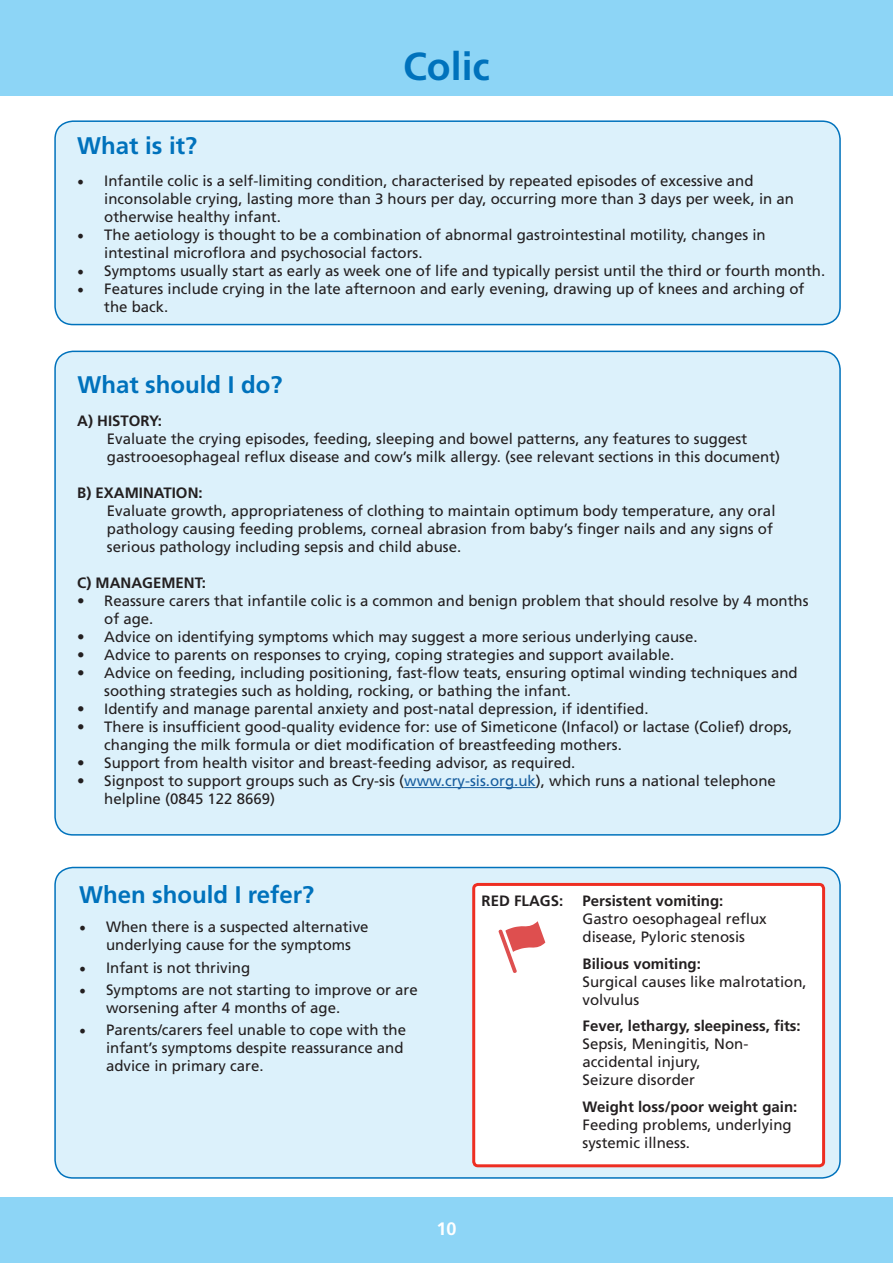
<style>
.page{position:relative;width:893px;height:1263px;background:#fff}
.page>*{position:absolute;margin:0;border:0;box-sizing:border-box;transform-origin:0 0}
.t1{font:700 39px "Frutiger LT Std";color:#0072bc}
.t2{font:700 24px "Frutiger LT Std";color:#0072bc}
.t3{font:700 18px "Frutiger LT Std";color:#fff}
.t4{font:15px/18px "Frutiger LT Std";color:#231f20}
.t5{font:700 15px "Frutiger LT Std";color:#231f20}
.s1{font-family:"Minion Pro";font-size:18px}
.s2{color:#175d9e}
.s3{font-weight:700}
</style>
<div class="page">
<div style="left:0;top:1197px;width:893px;height:66px;background:#8dd5f6"></div>
<div style="left:55px;top:867px;width:785px;height:311px;background:#dcf1fb;border-radius:18px"></div>
<div style="left:54px;top:867px;width:787px;height:312px;border:2px solid #0072bc;border-radius:18px"></div>
<div style="left:474px;top:884px;width:350px;height:282px;background:#fff;border-radius:4px"></div>
<div style="left:472px;top:883px;width:353px;height:284px;border:3px solid #ee2e22;border-radius:4px"></div>
<div style="left:55px;top:121px;width:785px;height:204px;background:#dcf1fb;border-radius:18px"></div>
<div style="left:54px;top:120px;width:787px;height:205px;border:2px solid #0072bc;border-radius:18px"></div>
<div style="left:0;top:0;width:893px;height:96px;background:#8dd5f6"></div>
<div style="left:55px;top:351px;width:785px;height:484px;background:#dcf1fb;border-radius:18px"></div>
<hr style="left:404px;top:787px;width:132px;height:1px;background:#175d9e">
<svg style="left:498px;top:921px;width:47px;height:52px"></svg>
<p class="t2" style="left:77px;top:132px;width:122px">What is it?</p>
<p class="t1" style="left:403px;top:44px;width:88px">Colic</p>
<p class="t4" style="left:104px;top:172px;width:691px;text-indent:-27px"><span class="s1">•</span> Infantile colic is a self-limiting condition, characterised by repeated episodes of excessive and inconsolable crying, lasting more than 3 hours per day, occurring more than 3 days per week, in an otherwise healthy infant.</p>
<p class="t4" style="left:104px;top:226px;width:663px;text-indent:-27px"><span class="s1">•</span> The aetiology is thought to be a combination of abnormal gastrointestinal motility, changes in intestinal microflora and psychosocial factors.</p>
<p class="t4" style="left:77px;top:262px;width:750px"><span class="s1">•</span> Symptoms usually start as early as week one of life and typically persist until the third or fourth month.</p>
<p class="t4" style="left:104px;top:280px;width:702px;text-indent:-27px"><span class="s1">•</span> Features include crying in the late afternoon and early evening, drawing up of knees and arching of the back.</p>
<p class="t2" style="left:77px;top:370px;width:206px">What should I do?</p>
<p class="t5" style="left:77px;top:412px;width:86px">A) HISTORY:</p>
<p class="t4" style="left:107px;top:430px;width:675px">Evaluate the crying episodes, feeding, sleeping and bowel patterns, any features to suggest gastrooesophageal reflux disease and cow’s milk allergy. (see relevant sections in this document)</p>
<p class="t5" style="left:77px;top:484px;width:127px">B) EXAMINATION:</p>
<p class="t4" style="left:107px;top:502px;width:670px">Evaluate growth, appropriateness of clothing to maintain optimum body temperature, any oral pathology causing feeding problems, corneal abrasion from baby’s finger nails and any signs of serious pathology including sepsis and child abuse.</p>
<p class="t5" style="left:77px;top:574px;width:130px">C) MANAGEMENT:</p>
<p class="t4" style="left:104px;top:592px;width:706px;text-indent:-27px">• Reassure carers that infantile colic is a common and benign problem that should resolve by 4 months of age.</p>
<p class="t4" style="left:77px;top:628px;width:622px">• Advice on identifying symptoms which may suggest a more serious underlying cause.</p>
<p class="t4" style="left:77px;top:646px;width:599px">• Advice to parents on responses to crying, coping strategies and support available.</p>
<p class="t4" style="left:104px;top:664px;width:695px;text-indent:-27px">• Advice on feeding, including positioning, fast-flow teats, ensuring optimal winding techniques and soothing strategies such as holding, rocking, or bathing the infant.</p>
<p class="t4" style="left:77px;top:700px;width:573px">• Identify and manage parental anxiety and post-natal depression, if identified.</p>
<p class="t4" style="left:104px;top:718px;width:690px;text-indent:-27px">• There is insufficient good-quality evidence for: use of Simeticone (Infacol) or lactase (Colief) drops, changing the milk formula or diet modification of breastfeeding mothers.</p>
<p class="t4" style="left:77px;top:754px;width:500px">• Support from health visitor and breast-feeding advisor, as required.</p>
<p class="t4" style="left:104px;top:772px;width:673px;text-indent:-27px">• Signpost to support groups such as Cry-sis (<span class="s2">www.cry-sis.org.uk</span>), which runs a national telephone helpline (0845 122 8669)</p>
<p class="t2" style="left:79px;top:880px;width:237px">When should I refer?</p>
<p class="t4" style="left:106px;top:918px;width:264px;text-indent:-27px"><span class="s1">•</span> When there is a suspected alternative underlying cause for the symptoms</p>
<p class="t4" style="left:79px;top:958px;width:173px"><span class="s1">•</span> Infant is not thriving</p>
<p class="t4" style="left:106px;top:981px;width:313px;text-indent:-27px"><span class="s1">•</span> Symptoms are not starting to improve or are worsening after 4 months of age.</p>
<p class="t4" style="left:106px;top:1021px;width:302px;text-indent:-27px"><span class="s1">•</span> Parents/carers feel unable to cope with the infant’s symptoms despite reassurance and advice in primary care.</p>
<p class="t5" style="left:482px;top:892px;width:83px">RED FLAGS:</p>
<p class="t4" style="left:583px;top:892px;width:186px"><span class="s3">Persistent vomiting:<br></span>Gastro oesophageal reflux disease, Pyloric stenosis</p>
<p class="t4" style="left:583px;top:955px;width:226px"><span class="s3">Bilious vomiting:<br></span>Surgical causes like malrotation, volvulus</p>
<p class="t4" style="left:583px;top:1017px;width:220px"><span class="s3">Fever, lethargy, sleepiness, fits:<br></span>Sepsis, Meningitis, Non&shy;accidental injury,<br>Seizure disorder</p>
<p class="t4" style="left:583px;top:1098px;width:216px"><span class="s3">Weight loss/poor weight gain:<br></span>Feeding problems, underlying systemic illness.</p>
<p class="t3" style="left:436px;top:1218px;width:22px">10</p>
</div>
